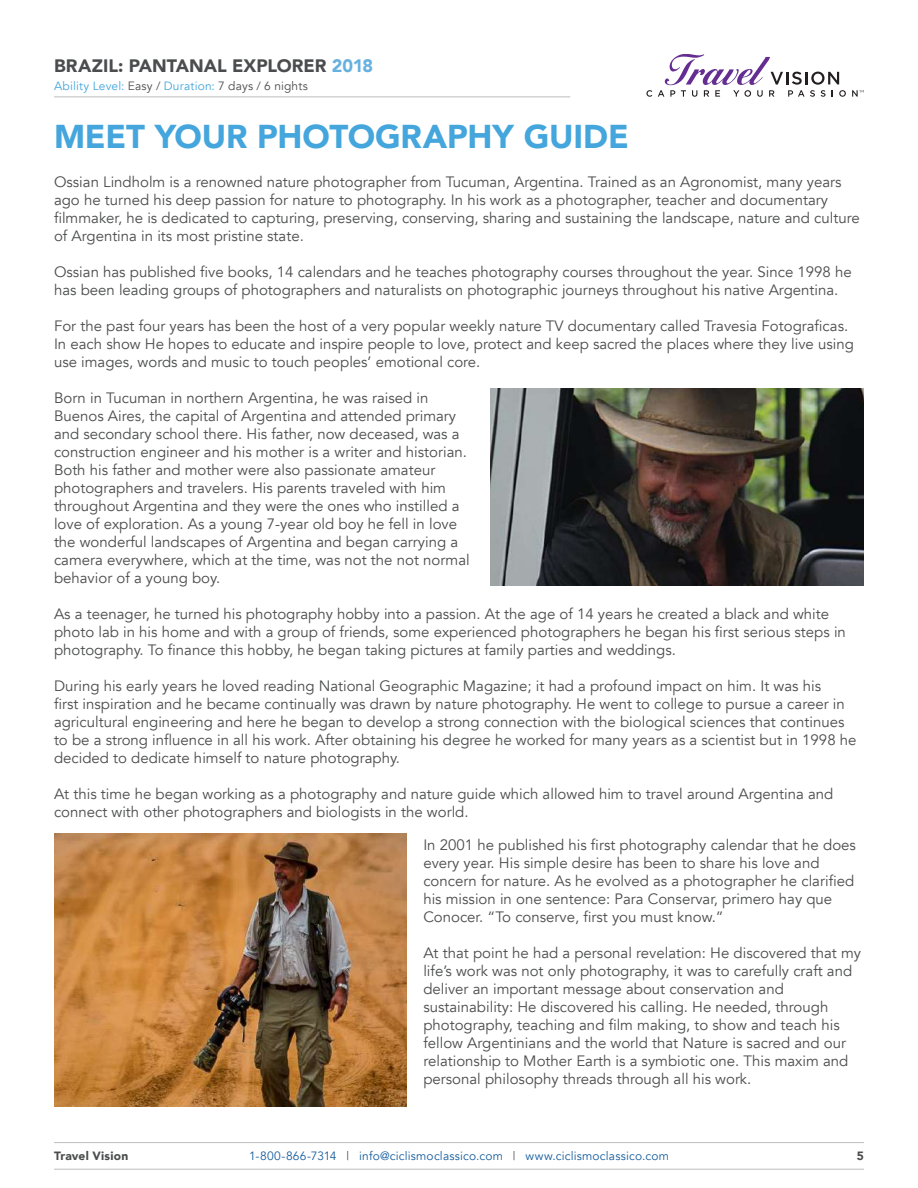
<style>
.page{position:relative;width:918px;height:1188px;background:#fff}
.page>*{position:absolute;margin:0;border:0;box-sizing:border-box;transform-origin:0 0}
.t1{font:900 33px "Avenir";letter-spacing:-.005em;color:#44a6dc}
.t2{font:900 18px "Avenir";color:#4b4c4d}
.t3{font:15px/18px "Avenir";color:#4b4c4d}
.t4{font:12px "Avenir";letter-spacing:.015em;color:#175d9e}
.t5{font:12px "Avenir";letter-spacing:.015em;color:#44a6dc}
.t6{font:900 12px "Avenir";letter-spacing:.02em;color:#4b4c4d}
.s1{color:#66b1e0}
.s2{color:#4b4c4d}
</style>
<div class="page">
<svg style="left:646px;top:90px;width:6px;height:6px"></svg>
<svg style="left:658px;top:54px;width:188px;height:42px"></svg>
<svg style="left:852px;top:90px;width:12px;height:6px"></svg>
<hr style="left:54px;top:1142px;width:810px;height:1px;background:#bcbdc0">
<hr style="left:54px;top:96px;width:516px;height:1px;background:#bcbdc0">
<hr style="left:54px;top:1169px;width:810px;height:1px;background:#bcbdc0">
<img style="left:490px;top:389px;width:374px;height:196px">
<img style="left:54px;top:834px;width:352px;height:273px">
<p class="t2" style="left:54px;top:50px;width:321px">BRAZIL: PANTANAL EXPLORER <span class="s1">2018</span></p>
<p class="t5" style="left:54px;top:79px;width:256px">Ability Level: <span class="s2">Easy /</span> Duration: <span class="s2">7 days / 6 nights</span></p>
<h1 class="t1" style="left:54px;top:108px;width:576px">MEET YOUR PHOTOGRAPHY GUIDE</h1>
<p class="t3" style="left:54px;top:173px;width:807px">Ossian Lindholm is a renowned nature photographer from Tucuman, Argentina. Trained as an Agronomist, many years ago he turned his deep passion for nature to photography. In his work as a photographer, teacher and documentary filmmaker, he is dedicated to capturing, preserving, conserving, sharing and sustaining the landscape, nature and culture of Argentina in its most pristine state.</p>
<p class="t3" style="left:54px;top:263px;width:799px">Ossian has published five books, 14 calendars and he teaches photography courses throughout the year. Since 1998 he has been leading groups of photographers and naturalists on photographic journeys throughout his native Argentina.</p>
<p class="t3" style="left:54px;top:317px;width:801px">For the past four years has been the host of a very popular weekly nature TV documentary called Travesia Fotograficas.<br>In each show He hopes to educate and inspire people to love, protect and keep sacred the places where they live using use images, words and music to touch peoples’ emotional core.</p>
<p class="t3" style="left:54px;top:389px;width:417px">Born in Tucuman in northern Argentina, he was raised in Buenos Aires, the capital of Argentina and attended primary and secondary school there. His father, now deceased, was a construction engineer and his mother is a writer and historian.<br>Both his father and mother were also passionate amateur photographers and travelers. His parents traveled with him throughout Argentina and they were the ones who instilled a love of exploration. As a young 7-year old boy he fell in love the wonderful landscapes of Argentina and began carrying a camera everywhere, which at the time, was not the not normal behavior of a young boy.</p>
<p class="t3" style="left:54px;top:605px;width:793px">As a teenager, he turned his photography hobby into a passion. At the age of 14 years he created a black and white photo lab in his home and with a group of friends, some experienced photographers he began his first serious steps in photography. To finance this hobby, he began taking pictures at family parties and weddings.</p>
<p class="t3" style="left:54px;top:677px;width:804px">During his early years he loved reading National Geographic Magazine; it had a profound impact on him. It was his<br>first inspiration and he became continually was drawn by nature photography. He went to college to pursue a career in agricultural engineering and here he began to develop a strong connection with the biological sciences that continues to be a strong influence in all his work. After obtaining his degree he worked for many years as a scientist but in 1998 he decided to dedicate himself to nature photography.</p>
<p class="t3" style="left:54px;top:785px;width:781px">At this time he began working as a photography and nature guide which allowed him to travel around Argentina and connect with other photographers and biologists in the world.</p>
<p class="t3" style="left:423px;top:836px;width:434px">In 2001 he published his first photography calendar that he does every year. His simple desire has been to share his love and concern for nature. As he evolved as a photographer he clarified his mission in one sentence: Para Conservar, primero hay que Conocer. “To conserve, first you must know.”</p>
<p class="t3" style="left:423px;top:944px;width:439px">At that point he had a personal revelation: He discovered that my life’s work was not only photography, it was to carefully craft and deliver an important message about conservation and sustainability: He discovered his calling. He needed, through photography, teaching and film making, to show and teach his fellow Argentinians and the world that Nature is sacred and our relationship to Mother Earth is a symbiotic one. This maxim and personal philosophy threads through all his work.</p>
<p class="t6" style="left:54px;top:1145px;width:76px">Travel Vision</p>
<p class="t4" style="left:249px;top:1149px;width:421px">1-800-866-7314 <span class="s2">|</span> info@ciclismoclassico.com <span class="s2">|</span> www.ciclismoclassico.com</p>
<p class="t6" style="left:857px;top:1145px;width:9px">5</p>
</div>
